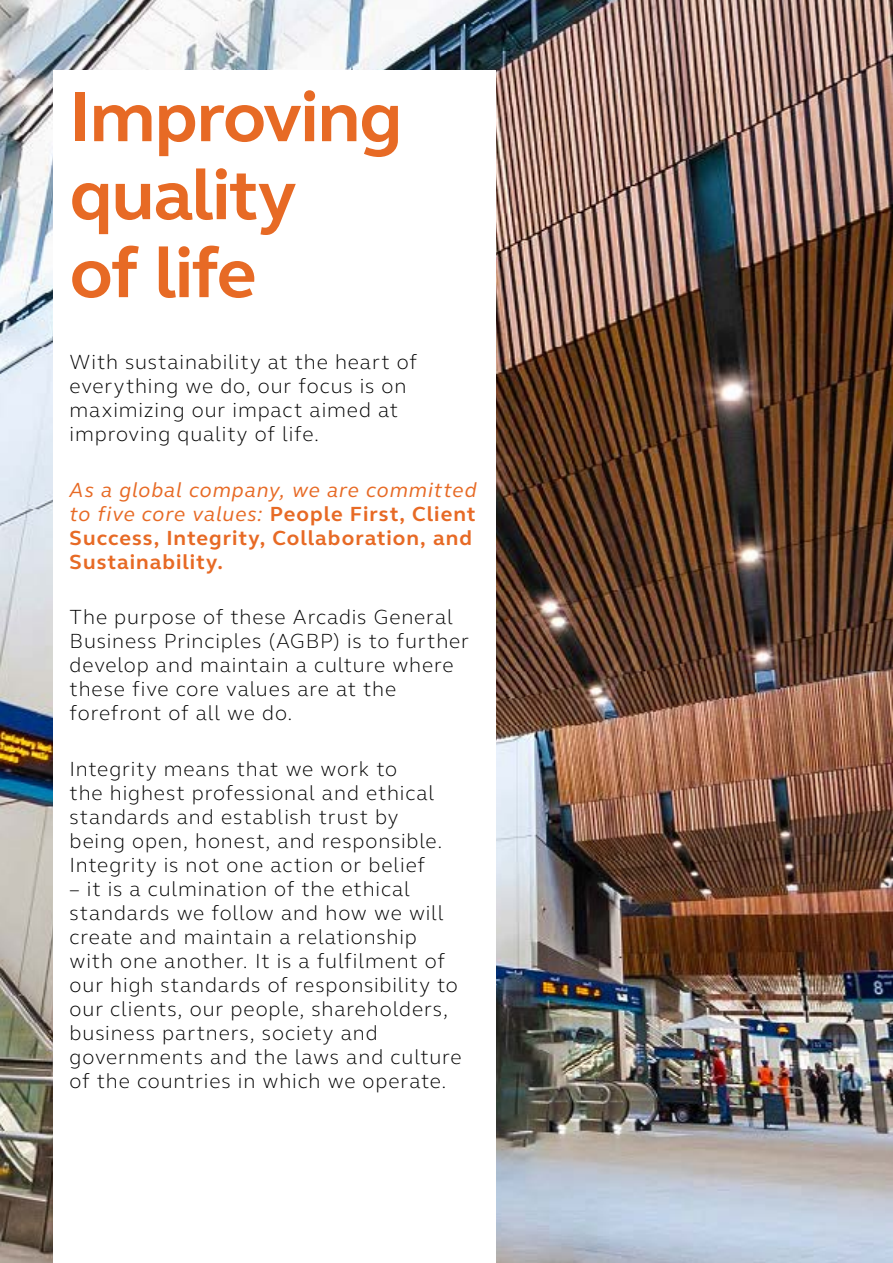
<style>
.page{position:relative;width:893px;height:1263px;background:#fff}
.page>*{position:absolute;margin:0;border:0;box-sizing:border-box;transform-origin:0 0}
.t1{font:700 72px/78px "FS Elliot Pro";letter-spacing:-.02em;color:#e76a25}
.t2{font:300 21px/24px "FS Elliot Pro";letter-spacing:.04em;color:#000}
.t3{font:700 21px/24px "FS Elliot Pro";letter-spacing:.05em;color:#e76a25}
.s1{font-weight:400;font-style:italic}
</style>
<div class="page">
<img style="left:0;top:0;width:893px;height:1263px">
<div style="left:53px;top:70px;width:442px;height:1193px;background:#fff"></div>
<h1 class="t1" style="left:70px;top:77px;width:335px">Improving quality<br>of life</h1>
<p class="t2" style="left:70px;top:349px;width:349px">With sustainability at the heart of everything we do, our focus is on maximizing our impact aimed at improving quality of life.</p>
<p class="t3" style="left:70px;top:477px;width:408px"><span class="s1">As a global company, we are committed to five core values:</span> People First, Client Success, Integrity, Collaboration, and Sustainability.</p>
<p class="t2" style="left:70px;top:604px;width:401px">The purpose of these Arcadis General Business Principles (AGBP) is to further develop and maintain a culture where these five core values are at the forefront of all we do.</p>
<p class="t2" style="left:70px;top:756px;width:374px">Integrity means that we work to<br>the highest professional and ethical standards and establish trust by being open, honest, and responsible.<br>Integrity is not one action or belief</p>
<p class="t2" style="left:70px;top:876px;width:394px">– it is a culmination of the ethical standards we follow and how we will create and maintain a relationship with one another. It is a fulfilment of our high standards of responsibility to our clients, our people, shareholders, business partners, society and governments and the laws and culture of the countries in which we operate.</p>
</div>
